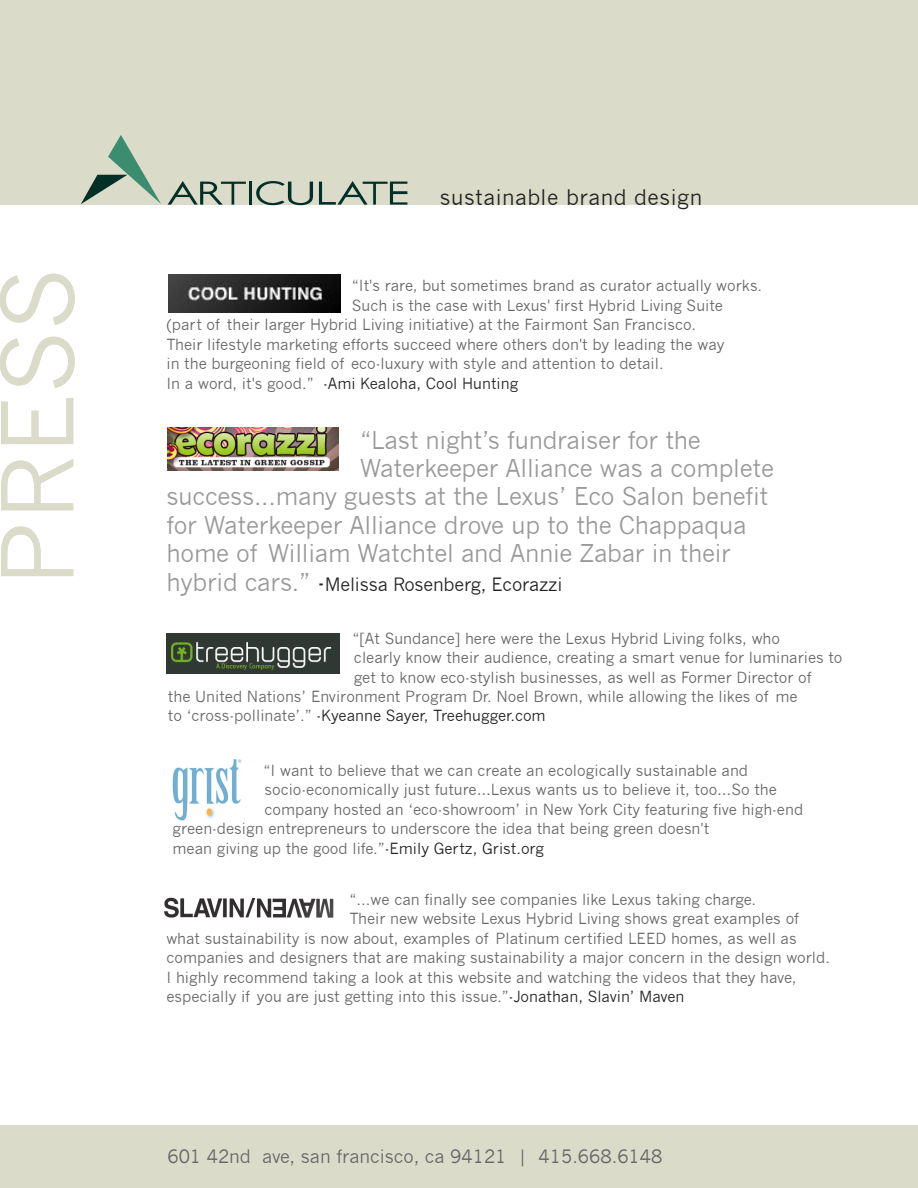
<style>
.page{position:relative;width:918px;height:1188px;background:#fff}
.page>*{position:absolute;margin:0;border:0;box-sizing:border-box;transform-origin:0 0}
.t1{font:97.5px "News Gothic";color:#dbdbca}
.t2{font:24px "News Gothic";letter-spacing:-.01em;color:#999}
.t3{font:21px "News Gothic";letter-spacing:.025em;color:#222}
.t4{font:18px "News Gothic";color:#666}
.t5{font:18px "News Gothic";letter-spacing:-.01em;color:#222}
.t6{font:15px "News Gothic";color:#666}
.t7{font:15px "News Gothic";color:#222}
.s1{color:#666}
.s2{font-size:24px;color:#999}
.s3{font-size:24px}
.s4{color:#222}
</style>
<div class="page">
<div style="left:0;top:0;width:918px;height:205px;background:#dbdbca"></div>
<div style="left:0;top:1126px;width:918px;height:62px;background:#dbdbca"></div>
<svg style="left:81px;top:135px;width:80px;height:69px"></svg>
<svg style="left:168px;top:181px;width:78px;height:24px"></svg>
<hr style="left:249px;top:182px;width:2px;height:23px;background:#013029">
<svg style="left:256px;top:181px;width:57px;height:24px"></svg>
<svg style="left:319px;top:181px;width:88px;height:24px"></svg>
<img style="left:168px;top:274px;width:172px;height:38px">
<img style="left:166px;top:633px;width:174px;height:40px">
<img style="left:172px;top:759px;width:70px;height:62px">
<img style="left:168px;top:427px;width:171px;height:44px">
<img style="left:164px;top:897px;width:170px;height:21px">
<h3 class="t3" style="left:440px;top:185px;width:264px">sustainable brand design</h3>
<h1 class="t1" style="left:-19px;top:587px;width:320px;rotate:-90deg">PRESS</h1>
<p class="t6" style="left:352px;top:277px;width:412px">“It's rare, but sometimes brand as curator actually works.</p>
<p class="t6" style="left:352px;top:296px;width:373px">Such is the case with Lexus' first Hybrid Living Suite</p>
<p class="t6" style="left:166px;top:316px;width:531px">(part of their larger Hybrid Living initiative) at the Fairmont San Francisco.</p>
<p class="t6" style="left:166px;top:335px;width:559px">Their lifestyle marketing efforts succeed where others don't by leading the way</p>
<p class="t6" style="left:166px;top:355px;width:499px">in the burgeoning field of eco-luxury with style and attention to detail.</p>
<p class="t7" style="left:166px;top:374px;width:353px"><span class="s1">In a word, it's good.”</span> -Ami Kealoha, Cool Hunting</p>
<h2 class="t2" style="left:360px;top:426px;width:342px">“Last night’s fundraiser for the</h2>
<h2 class="t2" style="left:360px;top:454px;width:416px">Waterkeeper Alliance was a complete</h2>
<h2 class="t2" style="left:166px;top:483px;width:603px">success...many guests at the Lexus’ Eco Salon benefit</h2>
<h2 class="t2" style="left:166px;top:511px;width:582px">for Waterkeeper Alliance drove up to the Chappaqua</h2>
<h2 class="t2" style="left:166px;top:540px;width:566px">home of William Watchtel and Annie Zabar in their</h2>
<p class="t5" style="left:166px;top:574px;width:398px"><span class="s2">hybrid cars.”</span> <span class="s3">-</span>Melissa Rosenberg, Ecorazzi</p>
<p class="t6" style="left:352px;top:629px;width:429px">“[At Sundance] here were the Lexus Hybrid Living folks, who</p>
<p class="t6" style="left:354px;top:649px;width:490px">clearly know their audience, creating a smart venue for luminaries to</p>
<p class="t6" style="left:354px;top:668px;width:459px">get to know eco-stylish businesses, as well as Former Director of</p>
<p class="t6" style="left:168px;top:688px;width:631px">the United Nations’ Environment Program Dr. Noel Brown, while allowing the likes of me</p>
<p class="t7" style="left:168px;top:707px;width:379px"><span class="s1">to ‘cross-pollinate’.”</span> -Kyeanne Sayer, Treehugger.com</p>
<p class="t6" style="left:264px;top:761px;width:486px">“I want to believe that we can create an ecologically sustainable and</p>
<p class="t6" style="left:264px;top:781px;width:514px">socio-economically just future…Lexus wants us to believe it, too…So the</p>
<p class="t6" style="left:264px;top:800px;width:540px">company hosted an ‘eco-showroom’ in New York City featuring five high-end</p>
<p class="t6" style="left:172px;top:820px;width:538px">green-design entrepreneurs to underscore the idea that being green doesn't</p>
<p class="t6" style="left:172px;top:839px;width:373px">mean giving up the good life.”<span class="s4">-Emily Gertz, Grist.org</span></p>
<p class="t6" style="left:350px;top:890px;width:408px">“...we can finally see companies like Lexus taking charge.</p>
<p class="t6" style="left:350px;top:910px;width:451px">Their new website Lexus Hybrid Living shows great examples of</p>
<p class="t6" style="left:166px;top:929px;width:632px">what sustainability is now about, examples of Platinum certified LEED homes, as well as</p>
<p class="t6" style="left:166px;top:949px;width:665px">companies and designers that are making sustainability a major concern in the design world.</p>
<p class="t6" style="left:166px;top:968px;width:632px">I highly recommend taking a look at this website and watching the videos that they have,</p>
<p class="t6" style="left:166px;top:988px;width:519px">especially if you are just getting into this issue.”<span class="s4">-Jonathan, Slavin’ Maven</span></p>
<p class="t4" style="left:167px;top:1146px;width:496px">601 42nd ave, san francisco, ca 94121 | 415.668.6148</p>
</div>
